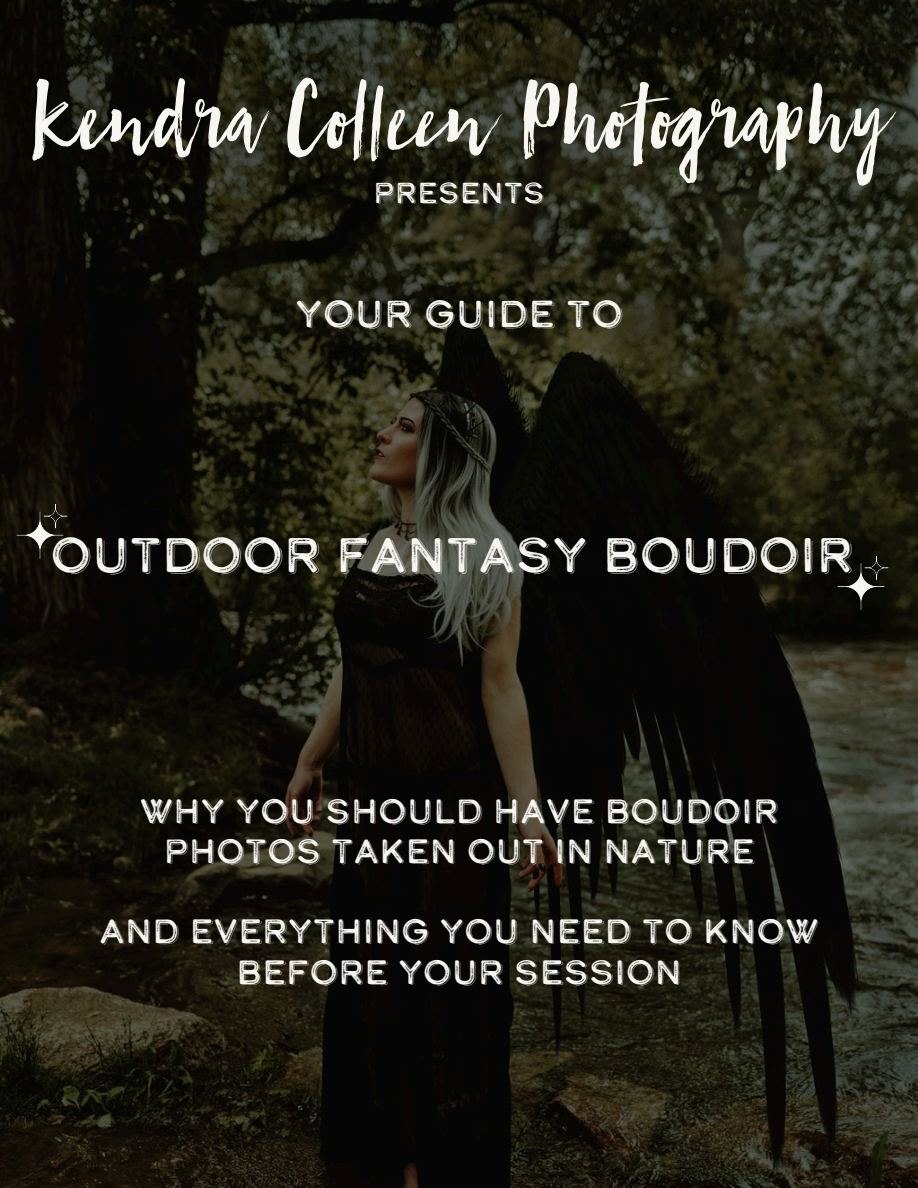
<style>
.page{position:relative;width:918px;height:1188px;background:#fff}
.page>*{position:absolute;margin:0;border:0;box-sizing:border-box;transform-origin:0 0}
.t1{font:94.65px "First Take";color:#f7f6f1}
.t2{font:48.3px "Calder Dark Grit Shadow";color:#f7f6f1}
.t3{font:37.35px "Calder Dark Grit Shadow";color:#f7f6f1}
.t4{font:33.45px/40.2px "Calder Dark Grit Shadow";color:#f7f6f1;text-align:center}
.t5{font:28.8px "Calder Dark Grit Shadow";color:#f7f6f1}
</style>
<div class="page">
<img style="left:0;top:0;width:918px;height:1188px">
<img style="left:5px;top:495px;width:74px;height:73px">
<img style="left:826px;top:546px;width:74px;height:74px">
<h1 class="t1" style="left:33px;top:57px;width:855px">Kendra Colleen Photography</h1>
<p class="t5" style="left:373px;top:173px;width:173px">PRESENTS</p>
<p class="t3" style="left:295px;top:288px;width:329px">YOUR GUIDE TO</p>
<h2 class="t2" style="left:50px;top:522px;width:805px">OUTDOOR FANTASY BOUDOIR</h2>
<p class="t4" style="left:139px;top:791px;width:641px">WHY YOU SHOULD HAVE BOUDOIR<br>PHOTOS TAKEN OUT IN NATURE</p>
<p class="t4" style="left:99px;top:911px;width:721px">AND EVERYTHING YOU NEED TO KNOW<br>BEFORE YOUR SESSION</p>
</div>
